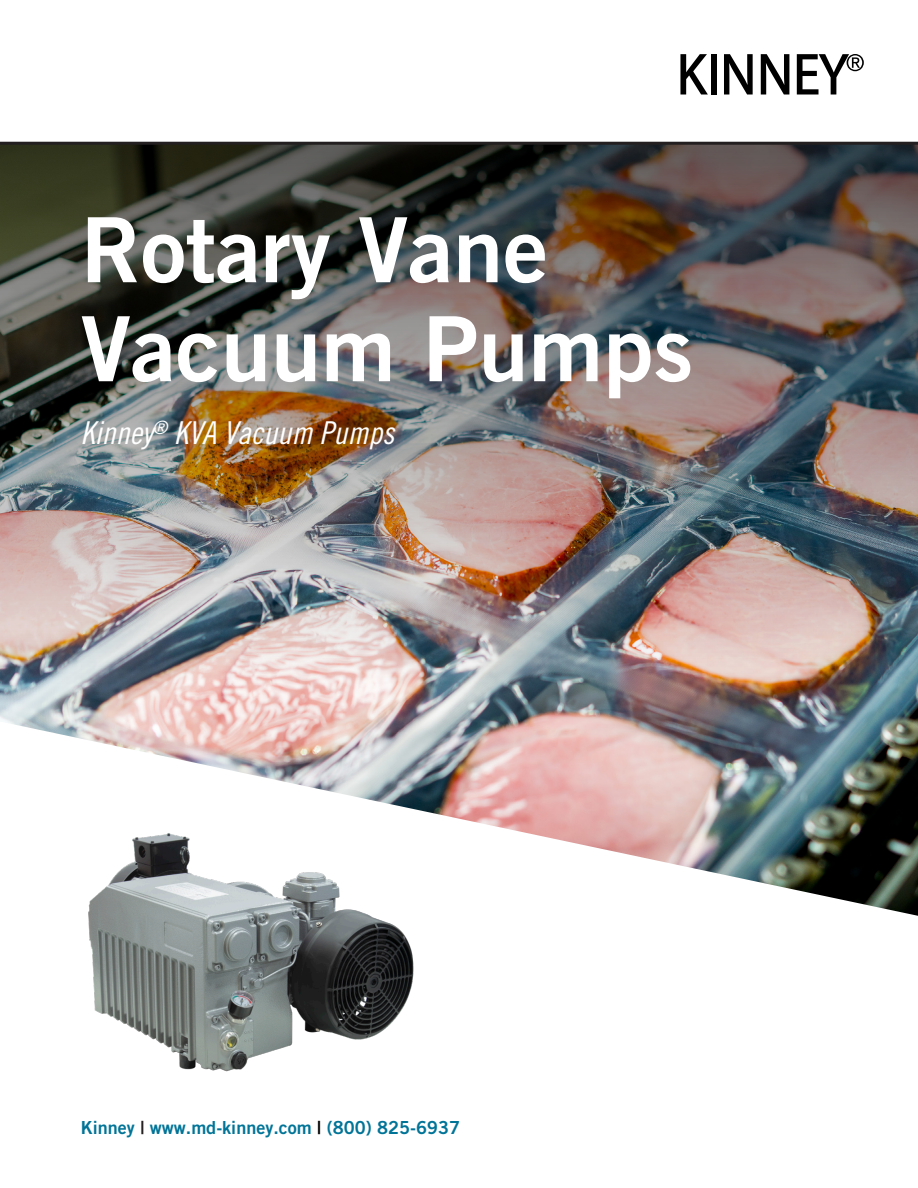
<style>
.page{position:relative;width:918px;height:1188px;background:#fff}
.page>*{position:absolute;margin:0;border:0;box-sizing:border-box;transform-origin:0 0}
.t1{font:90px/99px "Trade Gothic LT Bold Two";color:#fff}
.t2{font:31.5px "Trade Gothic LT Cond Eighteen Obl";color:#fff}
.t3{font:18px "Trade Gothic LT Bold Two";color:#007497}
.s1{color:#231f20}
.s2{color:#000}
</style>
<div class="page">
<img style="left:0;top:700px;width:918px;height:18px">
<img style="left:0;top:718px;width:918px;height:198px">
<img style="left:81px;top:819px;width:344px;height:253px">
<img style="left:0;top:145px;width:918px;height:555px">
<svg style="left:680px;top:54px;width:28px;height:41px"></svg>
<div style="left:711px;top:54px;width:6px;height:41px;background:#000"></div>
<svg style="left:724px;top:54px;width:29px;height:41px"></svg>
<svg style="left:761px;top:54px;width:28px;height:41px"></svg>
<svg style="left:797px;top:54px;width:67px;height:41px"></svg>
<hr style="left:0;top:142px;width:918px;height:3px;background:#231f20">
<h1 class="t1" style="left:81px;top:199px;width:614px">Rotary Vane<br>Vacuum Pumps</h1>
<h2 class="t2" style="left:81px;top:414px;width:315px">Kinney<sup>®</sup> KVA Vacuum Pumps</h2>
<p class="t3" style="left:81px;top:1116px;width:381px">Kinney <span class="s1">|</span> www.md-kinney.com <span class="s2">|</span> (800) 825-6937</p>
</div>
